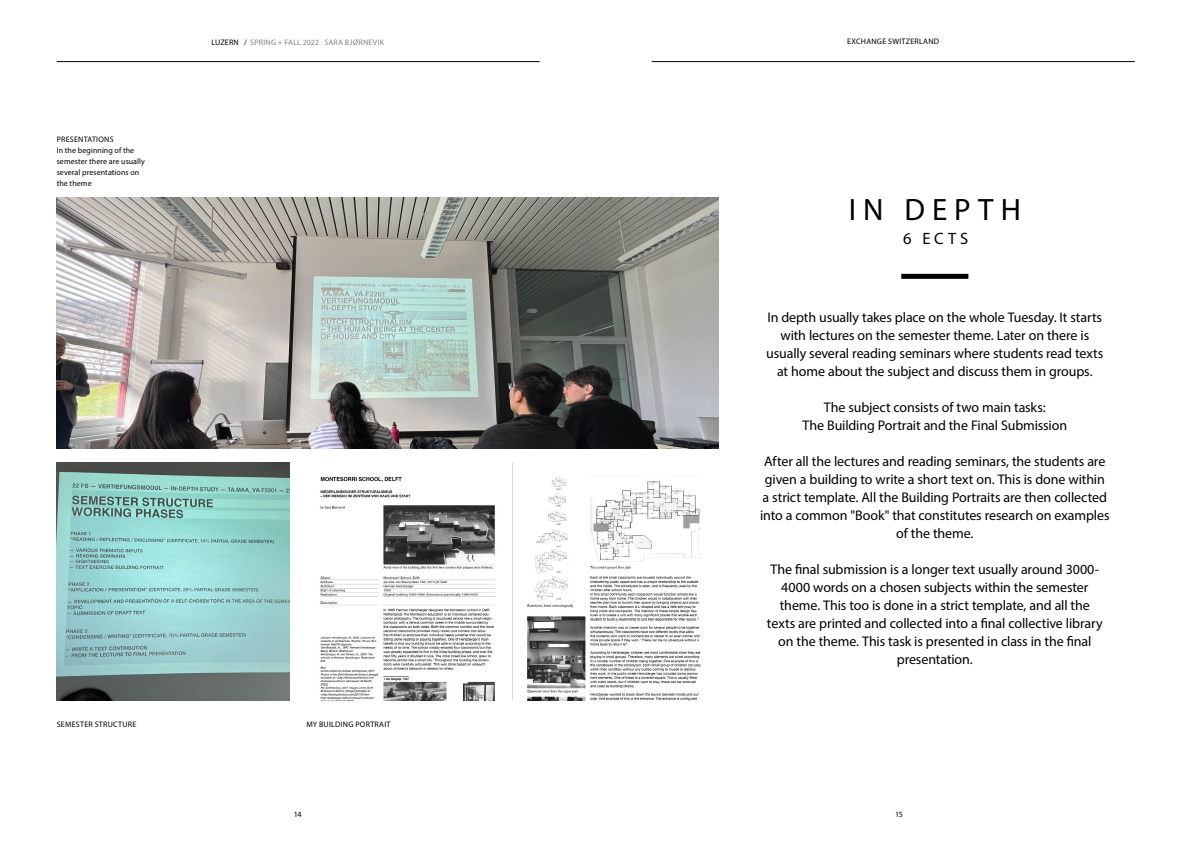
<style>
.page{position:relative;width:1191px;height:842px;background:#fff}
.page>*{position:absolute;margin:0;border:0;box-sizing:border-box;transform-origin:0 0}
.t1{font:31px "Myriad Pro";letter-spacing:.23em;color:#000}
.t2{font:16.5px "Myriad Pro";color:#000}
.t3{font:14px/18px "Myriad Pro";letter-spacing:-.01em;color:#000;text-align:center}
.t4{font:8px/11px "Myriad Pro";letter-spacing:.015em;color:#000}
.t5{font:8px "Myriad Pro";letter-spacing:.025em;color:#808285}
.s1{color:#000}
</style>
<div class="page">
<img style="left:56px;top:197px;width:662px;height:252px">
<img style="left:56px;top:462px;width:233px;height:238px">
<img style="left:320px;top:462px;width:382px;height:238px">
<div style="left:901px;top:274px;width:67px;height:5px;background:#000"></div>
<hr style="left:57px;top:61px;width:483px;height:1px;background:#000">
<hr style="left:651px;top:61px;width:483px;height:1px;background:#000">
<p class="t4" style="left:57px;top:134px;width:90px">PRESENTATIONS<br>In the beginning of the semester there are usually several presentations on the theme</p>
<p class="t5" style="left:211px;top:37px;width:174px"><span class="s1">LUZERN /</span> SPRING + FALL 2022 SARA BJØRNEVIK</p>
<p class="t4" style="left:847px;top:36px;width:93px">EXCHANGE SWITZERLAND</p>
<h1 class="t1" style="left:848px;top:191px;width:174px">IN DEPTH</h1>
<p class="t2" style="left:903px;top:228px;width:67px">6 ECTS</p>
<p class="t3" style="left:766px;top:308px;width:338px">In depth usually takes place on the whole Tuesday. It starts with lectures on the semester theme. Later on there is usually several reading seminars where students read texts at home about the subject and discuss them in groups.</p>
<p class="t3" style="left:802px;top:398px;width:266px">The subject consists of two main tasks:<br>The Building Portrait and the Final Submission</p>
<p class="t3" style="left:760px;top:452px;width:351px">After all the lectures and reading seminars, the students are given a building to write a short text on. This is done within a strict template. All the Building Portraits are then collected into a common "Book" that constitutes research on examples of the theme.</p>
<p class="t3" style="left:767px;top:560px;width:337px">The final submission is a longer text usually around 3000- 4000 words on a chosen subjects within the semester theme. This too is done in a strict template, and all the texts are printed and collected into a final collective library on the theme. This task is presented in class in the final presentation.</p>
<p class="t4" style="left:57px;top:719px;width:81px">SEMESTER STRUCTURE</p>
<p class="t4" style="left:306px;top:719px;width:86px">MY BUILDING PORTRAIT</p>
<p class="t4" style="left:294px;top:808px;width:9px">14</p>
<p class="t4" style="left:895px;top:808px;width:9px">15</p>
</div>
